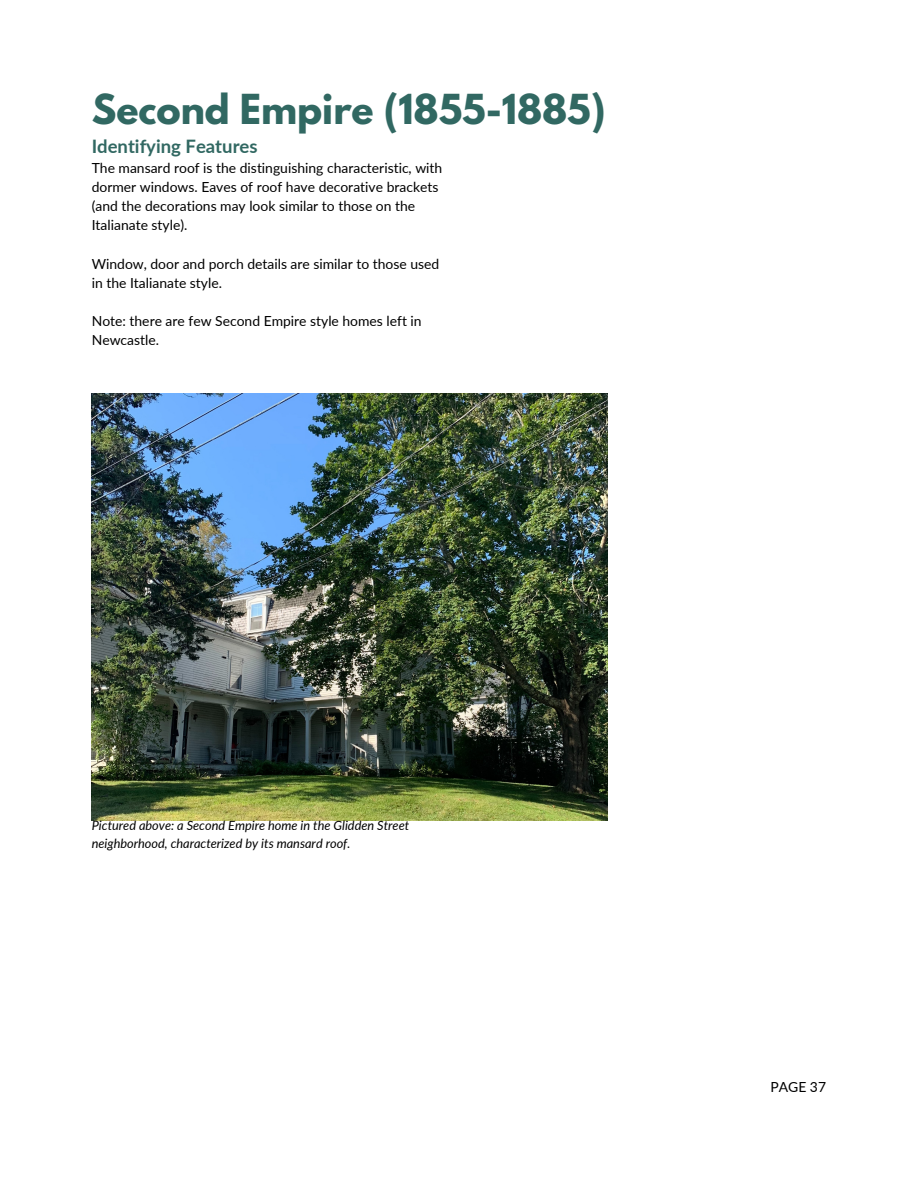
<style>
.page{position:relative;width:918px;height:1188px;background:#fff}
.page>*{position:absolute;margin:0;border:0;box-sizing:border-box;transform-origin:0 0}
.t1{font:700 36.6px "League Spartan";color:#316862}
.t2{font:700 18.6px "Lato";color:#316862}
.t3{font:13.95px/19px "Lato";color:#000}
.t4{font:italic 12.75px/17.4px "Lato";color:#000}
</style>
<div class="page">
<img style="left:92px;top:394px;width:515px;height:426px">
<p class="t1" style="left:92px;top:91px;width:515px">Second Empire (1855-1885)</p>
<p class="t2" style="left:92px;top:135px;width:167px">Identifying Features</p>
<p class="t3" style="left:92px;top:158px;width:352px">The mansard roof is the distinguishing characteristic, with dormer windows. Eaves of roof have decorative brackets (and the decorations may look similar to those on the Italianate style).</p>
<p class="t3" style="left:92px;top:254px;width:349px">Window, door and porch details are similar to those used in the Italianate style.</p>
<p class="t3" style="left:92px;top:311px;width:331px">Note: there are few Second Empire style homes left in<br>Newcastle.</p>
<p class="t4" style="left:92px;top:817px;width:319px">Pictured above: a Second Empire home in the Glidden Street neighborhood, characterized by its mansard roof.</p>
<p class="t3" style="left:770px;top:1077px;width:57px">PAGE 37</p>
</div>
